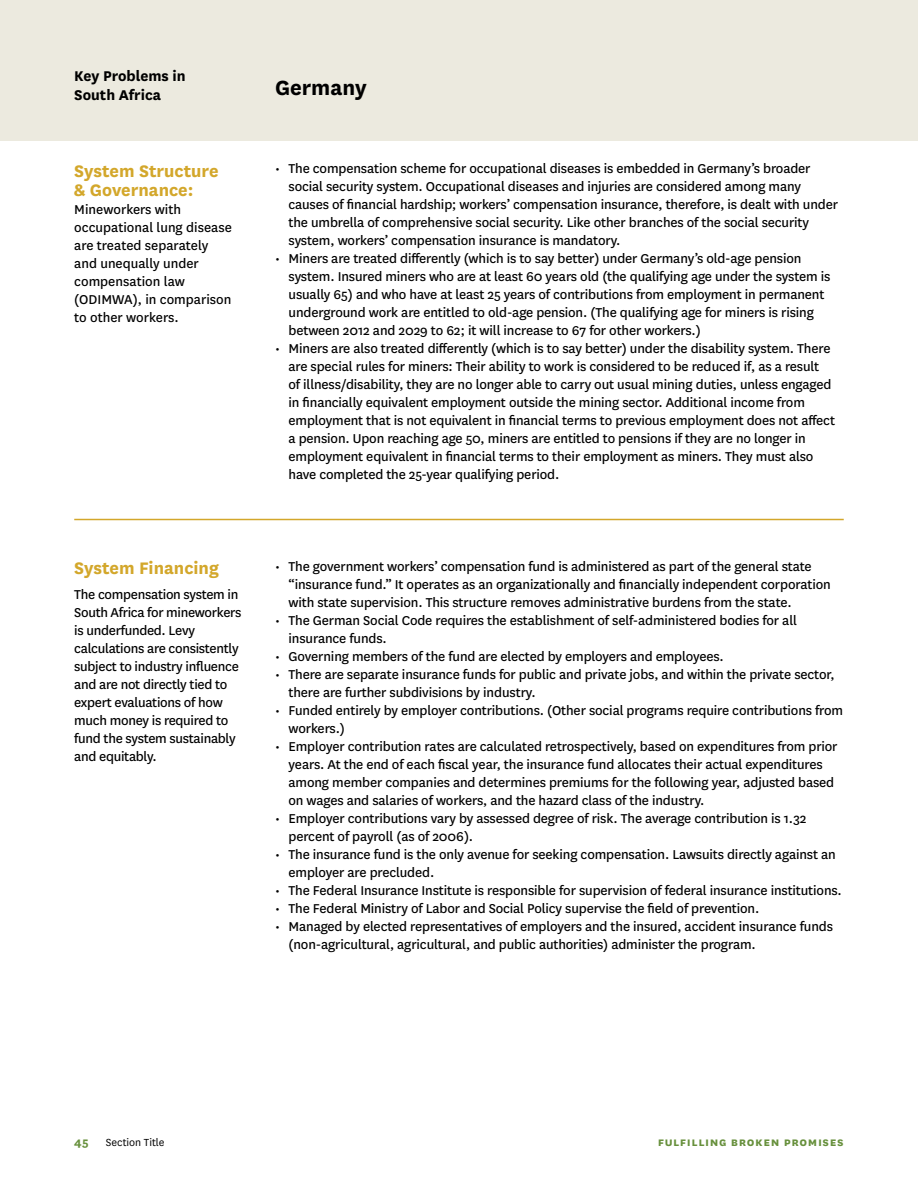
<style>
.page{position:relative;width:918px;height:1188px;background:#fff}
.page>*{position:absolute;margin:0;border:0;box-sizing:border-box;transform-origin:0 0}
.t1{font:700 24px "National";color:#000}
.t2{font:700 19.5px/19.5px "National";color:#d3a72b}
.t3{font:700 16.5px/19px "National";color:#000}
.t4{font:15px/18px "National";letter-spacing:-.01em;color:#000}
.t5{font:700 13.5px "National";letter-spacing:.045em;color:#67903c}
.t6{font:12px "National";color:#000}
</style>
<div class="page">
<div style="left:0;top:0;width:918px;height:140px;background:#eceadf"></div>
<hr style="left:74px;top:519px;width:770px;height:1px;background:#d3a72b">
<p class="t3" style="left:74px;top:66px;width:113px">Key Problems in<br>South Africa</p>
<h1 class="t1" style="left:275px;top:71px;width:93px">Germany</h1>
<h2 class="t2" style="left:74px;top:159px;width:146px">System Structure &amp; Governance:</h2>
<p class="t4" style="left:74px;top:200px;width:159px">Mineworkers with occupational lung disease are treated separately and unequally under compensation law (ODIMWA), in comparison to other workers.</p>
<h2 class="t2" style="left:74px;top:557px;width:146px">System Financing</h2>
<p class="t4" style="left:74px;top:584px;width:169px">The compensation system in<br>South Africa for mineworkers is underfunded. Levy calculations are consistently subject to industry influence and are not directly tied to expert evaluations of how much money is required to fund the system sustainably and equitably.</p>
<p class="t4" style="left:289px;top:159px;width:551px;text-indent:-14px">• The compensation scheme for occupational diseases is embedded in Germany’s broader social security system. Occupational diseases and injuries are considered among many causes of financial hardship; workers’ compensation insurance, therefore, is dealt with under the umbrella of comprehensive social security. Like other branches of the social security system, workers’ compensation insurance is mandatory.</p>
<p class="t4" style="left:289px;top:249px;width:543px;text-indent:-14px">• Miners are treated differently (which is to say better) under Germany’s old-age pension system. Insured miners who are at least 60 years old (the qualifying age under the system is usually 65) and who have at least 25 years of contributions from employment in permanent underground work are entitled to old-age pension. (The qualifying age for miners is rising between 2012 and 2029 to 62; it will increase to 67 for other workers.)</p>
<p class="t4" style="left:289px;top:339px;width:548px;text-indent:-14px">• Miners are also treated differently (which is to say better) under the disability system. There are special rules for miners: Their ability to work is considered to be reduced if, as a result<br>of illness/disability, they are no longer able to carry out usual mining duties, unless engaged in financially equivalent employment outside the mining sector. Additional income from employment that is not equivalent in financial terms to previous employment does not affect a pension. Upon reaching age 50, miners are entitled to pensions if they are no longer in employment equivalent in financial terms to their employment as miners. They must also have completed the 25-year qualifying period.</p>
<p class="t4" style="left:289px;top:556px;width:544px;text-indent:-14px">• The government workers’ compensation fund is administered as part of the general state “insurance fund.” It operates as an organizationally and financially independent corporation with state supervision. This structure removes administrative burdens from the state.</p>
<p class="t4" style="left:289px;top:610px;width:510px;text-indent:-14px">• The German Social Code requires the establishment of self-administered bodies for all insurance funds.</p>
<p class="t4" style="left:275px;top:646px;width:450px">• Governing members of the fund are elected by employers and employees.</p>
<p class="t4" style="left:289px;top:664px;width:548px;text-indent:-14px">• There are separate insurance funds for public and private jobs, and within the private sector, there are further subdivisions by industry.</p>
<p class="t4" style="left:289px;top:700px;width:556px;text-indent:-14px">• Funded entirely by employer contributions. (Other social programs require contributions from workers.)</p>
<p class="t4" style="left:289px;top:736px;width:551px;text-indent:-14px">• Employer contribution rates are calculated retrospectively, based on expenditures from prior years. At the end of each fiscal year, the insurance fund allocates their actual expenditures among member companies and determines premiums for the following year, adjusted based on wages and salaries of workers, and the hazard class of the industry.</p>
<p class="t4" style="left:289px;top:808px;width:520px;text-indent:-14px">• Employer contributions vary by assessed degree of risk. The average contribution is 1.32 percent of payroll (as of 2006).</p>
<p class="t4" style="left:289px;top:844px;width:549px;text-indent:-14px">• The insurance fund is the only avenue for seeking compensation. Lawsuits directly against an employer are precluded.</p>
<p class="t4" style="left:275px;top:880px;width:568px">• The Federal Insurance Institute is responsible for supervision of federal insurance institutions.</p>
<p class="t4" style="left:275px;top:898px;width:486px">• The Federal Ministry of Labor and Social Policy supervise the field of prevention.</p>
<p class="t4" style="left:289px;top:916px;width:546px;text-indent:-14px">• Managed by elected representatives of employers and the insured, accident insurance funds (non-agricultural, agricultural, and public authorities) administer the program.</p>
<p class="t5" style="left:74px;top:1132px;width:16px">45</p>
<p class="t6" style="left:106px;top:1134px;width:60px">Section Title</p>
<p class="t5" style="left:658px;top:1132px;width:188px">fulfilling broken promises</p>
</div>
